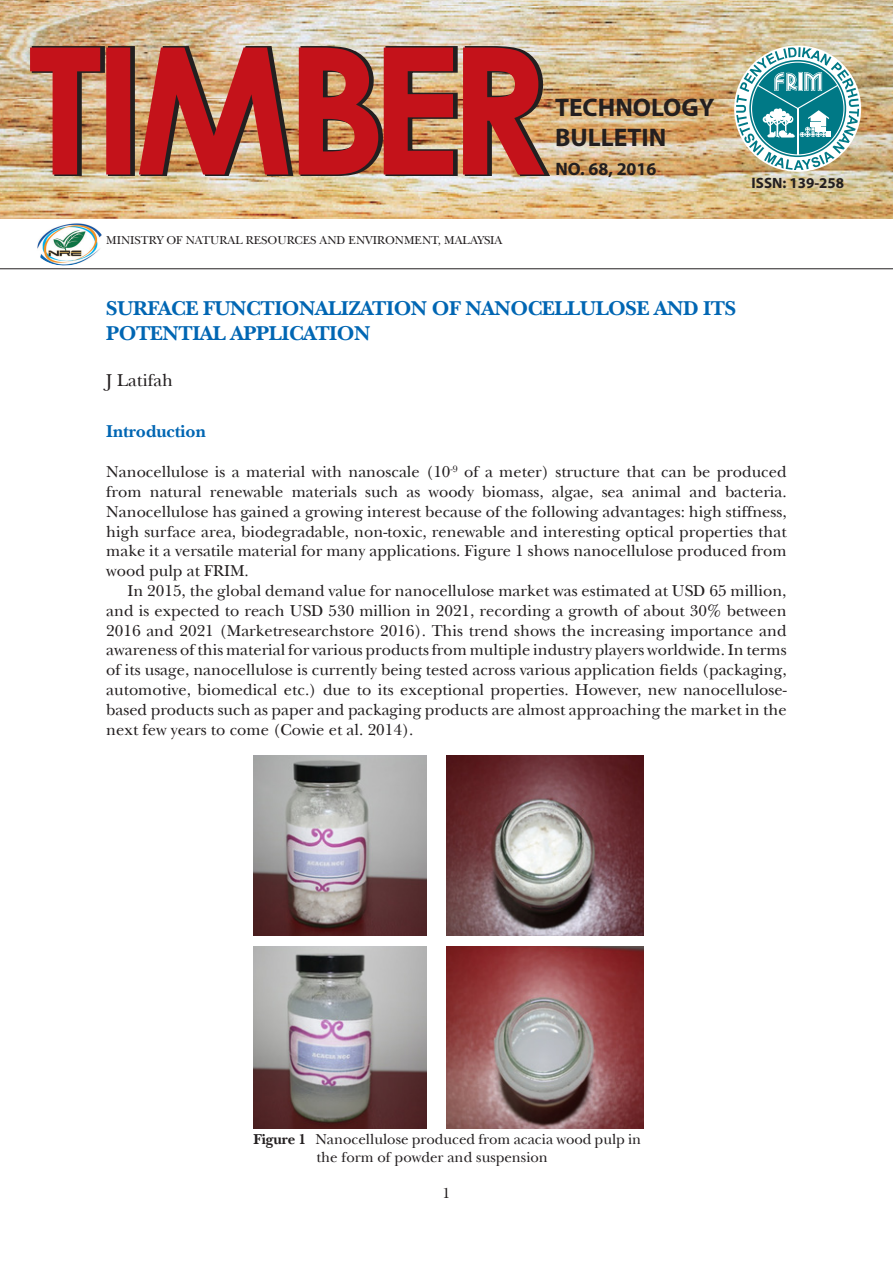
<style>
.page{position:relative;width:893px;height:1263px;background:#fff}
.page>*{position:absolute;margin:0;border:0;box-sizing:border-box;transform-origin:0 0}
.t1{font:700 25.5px "Myriad Pro";color:#231f20}
.t2{font:700 21px/24.8px "New Baskerville LT";letter-spacing:-.02em;color:#0166b3}
.List_Paragraph{font:700 18px "New Baskerville LT";color:#0166b3}
.t3{font:700 18px "Myriad Pro";color:#231f20}
.t4{font:18px "New Baskerville LT";color:#231f20}
.t5{font:16.5px/19.8px "New Baskerville LT";color:#231f20;text-align:justify}
.t6{font:15px/18px "New Baskerville LT";color:#231f20}
.t7{font:700 15px "Myriad Pro";color:#231f20}
.t8{font:12px "New Baskerville LT";color:#231f20}
.s1{font-weight:700}
</style>
<div class="page">
<img style="left:0;top:0;width:893px;height:218px">
<img style="left:37px;top:223px;width:65px;height:43px">
<hr style="left:0;top:268px;width:893px;height:1px;background:#231f20">
<svg style="left:736px;top:47px;width:123px;height:123px"></svg>
<img style="left:30px;top:46px;width:520px;height:130px">
<img style="left:30px;top:48px;width:514px;height:126px">
<img style="left:253px;top:947px;width:174px;height:181px">
<img style="left:253px;top:756px;width:174px;height:180px">
<img style="left:447px;top:947px;width:196px;height:181px">
<img style="left:447px;top:756px;width:196px;height:180px">
<p class="t8" style="left:106px;top:233px;width:398px">MINISTRY OF NATURAL RESOURCES AND ENVIRONMENT, MALAYSIA</p>
<p class="t1" style="left:555px;top:90px;width:161px">TECHNOLOGY</p>
<p class="t1" style="left:555px;top:121px;width:113px">BULLETIN</p>
<p class="t3" style="left:555px;top:158px;width:103px">NO. 68, 2016</p>
<p class="t7" style="left:752px;top:173px;width:94px">ISSN: 139-258</p>
<p class="t2" style="left:106px;top:296px;width:631px">SURFACE FUNCTIONALIZATION OF NANOCELLULOSE AND ITS<br>POTENTIAL APPLICATION</p>
<p class="t4" style="left:106px;top:370px;width:68px">J Latifah</p>
<p class="List_Paragraph" style="left:106px;top:421px;width:101px">Introduction</p>
<p class="t5" style="left:106px;top:462px;width:682px">Nanocellulose is a material with nanoscale (10<sup>-9</sup> of a meter) structure that can be produced from natural renewable materials such as woody biomass, algae, sea animal and bacteria.<br>Nanocellulose has gained a growing interest because of the following advantages: high stiffness, high surface area, biodegradable, non-toxic, renewable and interesting optical properties that make it a versatile material for many applications. Figure 1 shows nanocellulose produced from wood pulp at FRIM.</p>
<p class="t5" style="left:106px;top:581px;width:682px;text-indent:21px">In 2015, the global demand value for nanocellulose market was estimated at USD 65 million, and is expected to reach USD 530 million in 2021, recording a growth of about 30% between 2016 and 2021 (Marketresearchstore 2016). This trend shows the increasing importance and awareness of this material for various products from multiple industry players worldwide. In terms of its usage, nanocellulose is currently being tested across various application fields (packaging, automotive, biomedical etc.) due to its exceptional properties. However, new nanocellulose&shy;based products such as paper and packaging products are almost approaching the market in the next few years to come (Cowie et al. 2014).</p>
<p class="t6" style="left:316px;top:1130px;width:326px;text-indent:-63px"><span class="s1">Figure 1</span> Nanocellulose produced from acacia wood pulp in the form of powder and suspension</p>
<p class="t6" style="left:443px;top:1184px;width:9px">1</p>
</div>
